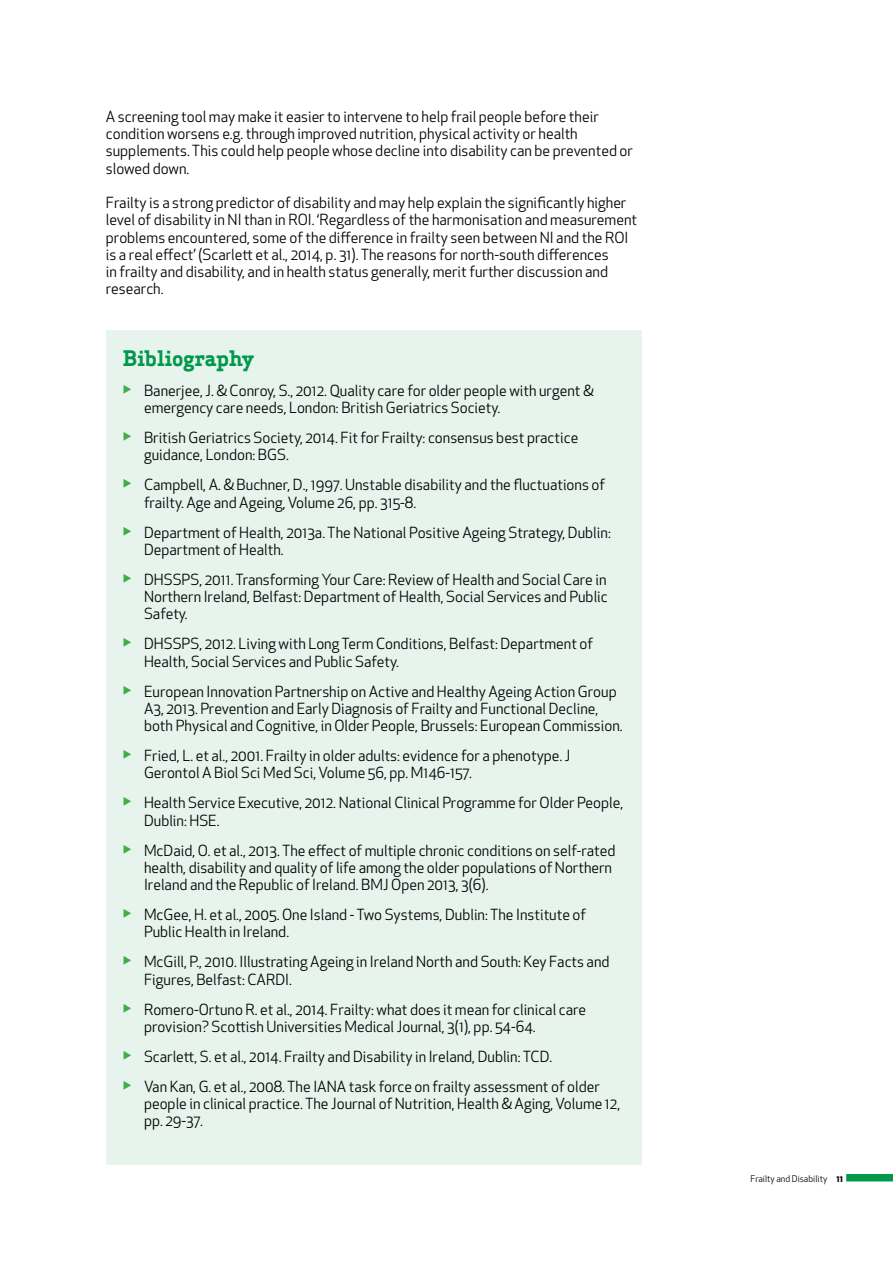
<style>
.page{position:relative;width:893px;height:1263px;background:#fff}
.page>*{position:absolute;margin:0;border:0;box-sizing:border-box;transform-origin:0 0}
.t1{font:700 21px "Apex Serif";color:#00984b}
.t2{font:15px/17.2px "Apex New";color:#000}
.t3{font:9px "Apex New";color:#000}
.s1{font-weight:700}
</style>
<div class="page">
<div style="left:846px;top:1174px;width:47px;height:7px;background:#00984b"></div>
<div style="left:106px;top:330px;width:536px;height:835px;background:#e6f4ed"></div>
<p class="t2" style="left:106px;top:108px;width:529px">A screening tool may make it easier to intervene to help frail people before their condition worsens e.g. through improved nutrition, physical activity or health supplements. This could help people whose decline into disability can be prevented or slowed down.</p>
<p class="t2" style="left:106px;top:194px;width:533px">Frailty is a strong predictor of disability and may help explain the significantly higher level of disability in NI than in ROI. ‘Regardless of the harmonisation and measurement problems encountered, some of the difference in frailty seen between NI and the ROI is a real effect’ (Scarlett et al., 2014, p. 31). The reasons for north-south differences<br>in frailty and disability, and in health status generally, merit further discussion and research.</p>
<h1 class="t1" style="left:123px;top:345px;width:133px">Bibliography</h1>
<p class="t2" style="left:144px;top:382px;width:451px;text-indent:-21px"><sup>◆</sup> Banerjee, J. &amp; Conroy, S., 2012. Quality care for older people with urgent &amp; emergency care needs, London: British Geriatrics Society.</p>
<p class="t2" style="left:144px;top:429px;width:436px;text-indent:-21px"><sup>◆</sup> British Geriatrics Society, 2014. Fit for Frailty: consensus best practice guidance, London: BGS.</p>
<p class="t2" style="left:144px;top:476px;width:463px;text-indent:-21px"><sup>◆</sup> Campbell, A. &amp; Buchner, D., 1997. Unstable disability and the fluctuations of frailty. Age and Ageing, Volume 26, pp. 315-8.</p>
<p class="t2" style="left:144px;top:523px;width:468px;text-indent:-21px"><sup>◆</sup> Department of Health, 2013a. The National Positive Ageing Strategy, Dublin:<br>Department of Health.</p>
<p class="t2" style="left:144px;top:571px;width:465px;text-align:justify;text-indent:-21px"><sup>◆</sup> DHSSPS, 2011. Transforming Your Care: Review of Health and Social Care in Northern Ireland, Belfast: Department of Health, Social Services and Public Safety.</p>
<p class="t2" style="left:144px;top:635px;width:451px;text-indent:-21px"><sup>◆</sup> DHSSPS, 2012. Living with Long Term Conditions, Belfast: Department of<br>Health, Social Services and Public Safety.</p>
<p class="t2" style="left:144px;top:682px;width:480px;text-indent:-21px"><sup>◆</sup> European Innovation Partnership on Active and Healthy Ageing Action Group<br>A3, 2013. Prevention and Early Diagnosis of Frailty and Functional Decline, both Physical and Cognitive, in Older People, Brussels: European Commission.</p>
<p class="t2" style="left:144px;top:747px;width:428px;text-indent:-21px"><sup>◆</sup> Fried, L. et al., 2001. Frailty in older adults: evidence for a phenotype. J<br>Gerontol A Biol Sci Med Sci, Volume 56, pp. M146-157.</p>
<p class="t2" style="left:144px;top:794px;width:481px;text-indent:-21px"><sup>◆</sup> Health Service Executive, 2012. National Clinical Programme for Older People,<br>Dublin: HSE.</p>
<p class="t2" style="left:144px;top:841px;width:473px;text-indent:-21px"><sup>◆</sup> McDaid, O. et al., 2013. The effect of multiple chronic conditions on self-rated health, disability and quality of life among the older populations of Northern<br>Ireland and the Republic of Ireland. BMJ Open 2013, 3(6).</p>
<p class="t2" style="left:144px;top:906px;width:444px;text-indent:-21px"><sup>◆</sup> McGee, H. et al., 2005. One Island - Two Systems, Dublin: The Institute of<br>Public Health in Ireland.</p>
<p class="t2" style="left:144px;top:953px;width:467px;text-indent:-21px"><sup>◆</sup> McGill, P., 2010. Illustrating Ageing in Ireland North and South: Key Facts and<br>Figures, Belfast: CARDI.</p>
<p class="t2" style="left:144px;top:1000px;width:444px;text-indent:-21px"><sup>◆</sup> Romero-Ortuno R. et al., 2014. Frailty: what does it mean for clinical care provision? Scottish Universities Medical Journal, 3(1), pp. 54-64.</p>
<p class="t2" style="left:123px;top:1048px;width:431px"><sup>◆</sup> Scarlett, S. et al., 2014. Frailty and Disability in Ireland, Dublin: TCD.</p>
<p class="t2" style="left:144px;top:1078px;width:478px;text-indent:-21px"><sup>◆</sup> Van Kan, G. et al., 2008. The IANA task force on frailty assessment of older people in clinical practice. The Journal of Nutrition, Health &amp; Aging, Volume 12, pp. 29-37.</p>
<p class="t3" style="left:750px;top:1172px;width:94px">Frailty and Disability <span class="s1">11</span></p>
</div>
